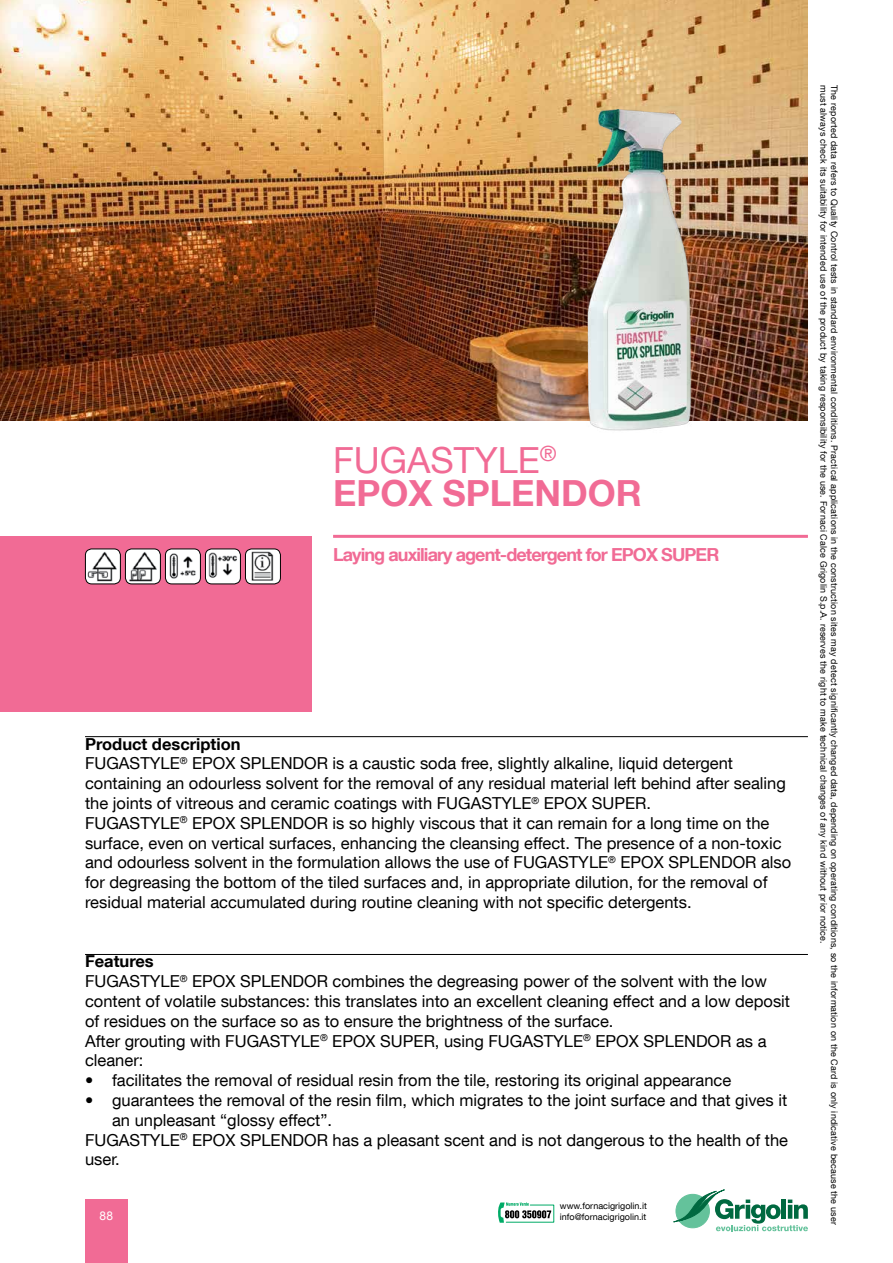
<style>
.page{position:relative;width:893px;height:1263px;background:#fff}
.page>*{position:absolute;margin:0;border:0;box-sizing:border-box;transform-origin:0 0}
.t1{font:700 36px/33px "Helvetica Neue LT Com";color:#f16b95}
.t2{font:700 18px "Helvetica Neue LT Com";letter-spacing:-.05em;color:#f16b95}
.t3{font:16.5px/19.8px "Helvetica Neue LT Com";color:#000}
.t4{font:12px "Arial";color:#fff}
.t5{font:9px "Helvetica Neue LT Com";letter-spacing:.02em;color:#000}
.t6{font:9px "Helvetica Neue LT Com";color:#000}
.s1{font-weight:400}
.s2{font-weight:700}
</style>
<div class="page">
<svg style="left:673px;top:1189px;width:135px;height:42px"></svg>
<div style="left:85px;top:1199px;width:43px;height:64px;background:#f16b95"></div>
<svg style="left:498px;top:1202px;width:56px;height:21px"></svg>
<img style="left:0;top:0;width:808px;height:420px">
<div style="left:0;top:536px;width:312px;height:176px;background:#f16b95"></div>
<img style="left:85px;top:549px;width:35px;height:34px">
<div style="left:85px;top:549px;width:36px;height:35px;border:1px solid #000;border-radius:6px"></div>
<img style="left:125px;top:549px;width:35px;height:34px">
<div style="left:125px;top:549px;width:36px;height:35px;border:1px solid #000;border-radius:6px"></div>
<img style="left:165px;top:549px;width:35px;height:34px">
<div style="left:165px;top:549px;width:36px;height:35px;border:1px solid #000;border-radius:6px"></div>
<img style="left:205px;top:549px;width:35px;height:34px">
<div style="left:205px;top:549px;width:36px;height:35px;border:1px solid #000;border-radius:6px"></div>
<img style="left:245px;top:549px;width:35px;height:34px">
<div style="left:245px;top:549px;width:36px;height:35px;border:1px solid #000;border-radius:6px"></div>
<hr style="left:333px;top:535px;width:475px;height:3px;background:#f16b95">
<img style="left:567px;top:85px;width:155px;height:346px">
<hr style="left:85px;top:736px;width:723px;height:1px;background:#000">
<hr style="left:85px;top:954px;width:723px;height:1px;background:#000">
<h1 class="t1" style="left:333px;top:442px;width:310px"><span class="s1">FUGASTYLE</span><sup>®<br></sup>EPOX SPLENDOR</h1>
<p class="t2" style="left:333px;top:544px;width:388px">Laying auxiliary agent-detergent for EPOX SUPER</p>
<p class="t3" style="left:85px;top:733px;width:708px"><span class="s2">Product description<br></span>FUGASTYLE<sup>®</sup> EPOX SPLENDOR is a caustic soda free, slightly alkaline, liquid detergent containing an odourless solvent for the removal of any residual material left behind after sealing the joints of vitreous and ceramic coatings with FUGASTYLE<sup>®</sup> EPOX SUPER.<br>FUGASTYLE<sup>®</sup> EPOX SPLENDOR is so highly viscous that it can remain for a long time on the surface, even on vertical surfaces, enhancing the cleansing effect. The presence of a non-toxic and odourless solvent in the formulation allows the use of FUGASTYLE<sup>®</sup> EPOX SPLENDOR also for degreasing the bottom of the tiled surfaces and, in appropriate dilution, for the removal of residual material accumulated during routine cleaning with not specific detergents.</p>
<p class="t3" style="left:85px;top:951px;width:707px"><span class="s2">Features<br></span>FUGASTYLE<sup>®</sup> EPOX SPLENDOR combines the degreasing power of the solvent with the low content of volatile substances: this translates into an excellent cleaning effect and a low deposit of residues on the surface so as to ensure the brightness of the surface.<br>After grouting with FUGASTYLE<sup>®</sup> EPOX SUPER, using FUGASTYLE<sup>®</sup> EPOX SPLENDOR as a cleaner:</p>
<p class="t3" style="left:85px;top:1070px;width:648px">• facilitates the removal of residual resin from the tile, restoring its original appearance</p>
<p class="t3" style="left:85px;top:1090px;width:704px">• guarantees the removal of the resin film, which migrates to the joint surface and that gives it</p>
<p class="t3" style="left:112px;top:1110px;width:222px">an unpleasant “glossy effect”.</p>
<p class="t3" style="left:85px;top:1129px;width:704px">FUGASTYLE<sup>®</sup> EPOX SPLENDOR has a pleasant scent and is not dangerous to the health of the</p>
<p class="t3" style="left:85px;top:1149px;width:36px">user.</p>
<p class="t6" style="left:560px;top:1200px;width:88px">www.fornacigrigolin.it</p>
<p class="t4" style="left:100px;top:1208px;width:15px">88</p>
<p class="t6" style="left:560px;top:1211px;width:88px">info@fornacigrigolin.it</p>
<p class="t5" style="left:829px;top:85px;width:860px;rotate:90deg">must always check its suitability for intended use of the product by taking responsibility for the use. Fornaci Calce Grigolin S.p.A. reserves the right to make technical changes of any kind without prior notice.</p>
<p class="t5" style="left:840px;top:85px;width:1141px;rotate:90deg">The reported data refers to Quality Control tests in standard environmental conditions. Practical applications in the construction sites may detect significantly changed data, depending on operating conditions, so the information on the Card is only indicative because the user</p>
</div>
